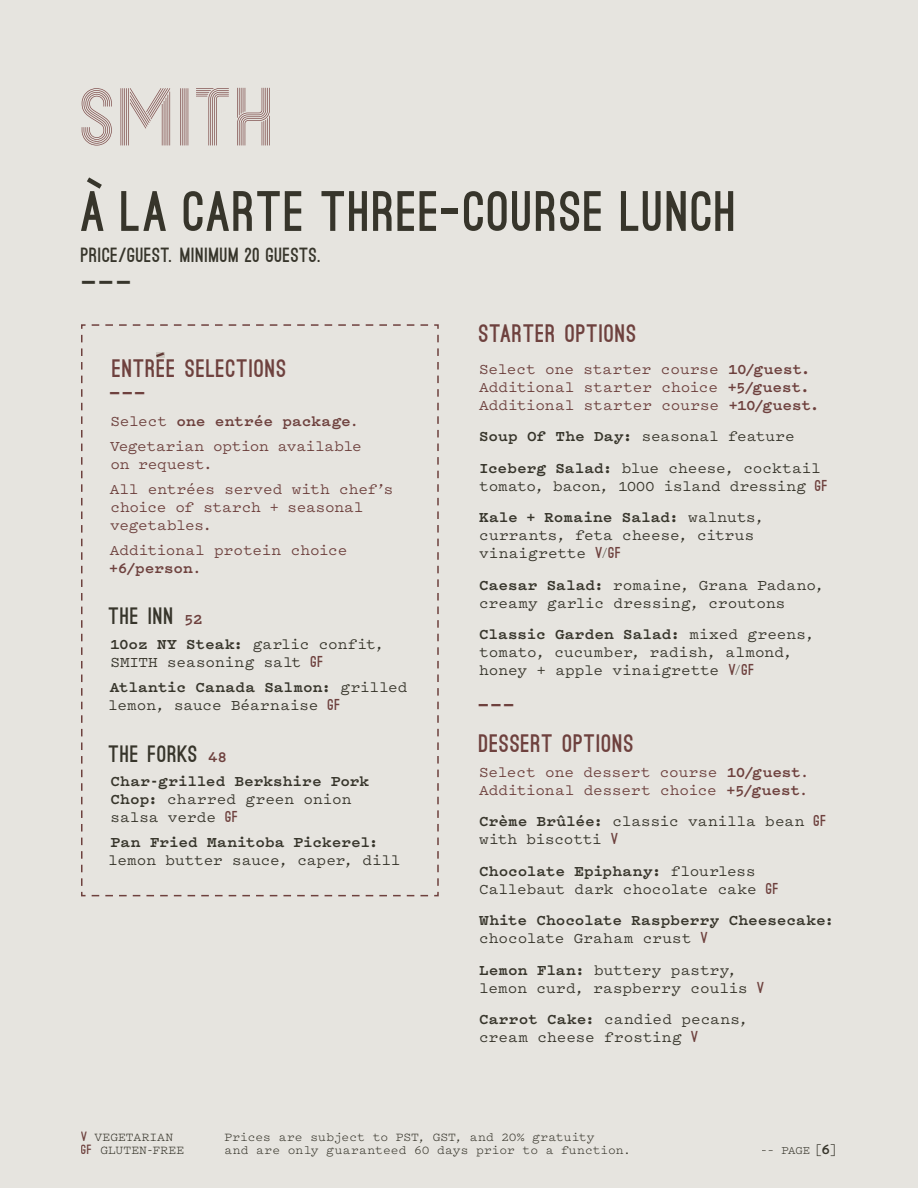
<style>
.page{position:relative;width:918px;height:1188px;background:#e6e4df}
.page>*{position:absolute;margin:0;border:0;box-sizing:border-box;transform-origin:0 0}
.t1{font:900 54px "Ostrich Sans";letter-spacing:.04em;color:#3e3c32}
.t2{font:900 31.5px "Ostrich Sans";color:#3e3c32;scale:1.33 1}
.t3{font:900 24px/24.8px "Ostrich Sans";letter-spacing:.045em;color:#7b4947}
.t4{font:900 24px/38.2px "Ostrich Sans";letter-spacing:.045em;color:#7b4947;scale:1.25 1}
.t5{font:900 22.5px "Ostrich Sans";letter-spacing:.04em;color:#3e3c32}
.t6{font:900 19.5px "Ostrich Sans";letter-spacing:.035em;color:#3e3c32}
.t7{font:500 15.75px/18px "Pitch";letter-spacing:-.005em;color:#3e3c32}
.t8{font:500 15.75px/18px "Pitch";letter-spacing:-.01em;color:#7b4947}
.t9{font:700 15.75px/18px "Pitch";letter-spacing:-.005em;color:#3e3c32}
.t10{font:12.75px/13.5px "Pitch";color:#3e3c32}
.t11{font:12px "Pitch";color:#3e3c32}
.s1{font-weight:700}
.s2{font-family:"Pitch";font-weight:700;font-size:15.75px;color:#7b4947}
.s3{font-family:"Ostrich Sans";font-weight:900;font-size:15px;color:#7b4947}
.s4{font-weight:500}
.s5{font-family:"Ostrich Sans";font-size:15px}
.s6{font-family:"Ostrich Sans";font-weight:900;color:#7b4947}
.s7{font-size:15px}
.s8{font-weight:700;font-size:15px}
</style>
<div class="page">
<svg style="left:237px;top:88px;width:33px;height:58px;background:#cdc0bb"></svg>
<svg style="left:82px;top:88px;width:30px;height:58px;background:#cec1bd"></svg>
<svg style="left:180px;top:88px;width:9px;height:58px"></svg>
<svg style="left:196px;top:88px;width:33px;height:58px;background:#d6cdc9"></svg>
<svg style="left:121px;top:88px;width:49px;height:58px;background:#d0c5c1"></svg>
<div style="left:80px;top:324px;width:360px;height:573px;background:#e6e4df"></div>
<svg style="left:87px;top:177px;width:15px;height:12px"></svg>
<svg style="left:156px;top:352px;width:9px;height:5px"></svg>
<h1 class="t1" style="left:81px;top:191px;width:658px">A LA CARTE THREE-COURSE LUNCH</h1>
<p class="t6" style="left:81px;top:248px;width:242px">PRICE/GUEST. MINIMUM 20 GUESTS.</p>
<h2 class="t2" style="left:82px;top:271px;width:40px">–––</h2>
<h3 class="t3" style="left:110px;top:357px;width:178px">ENTREE SELECTIONS –––</h3>
<p class="t8" style="left:110px;top:408px;width:253px;line-height:24.8px">Select <span class="s1">one entrée package</span>.<br>Vegetarian option available</p>
<p class="t8" style="left:110px;top:451px;width:285px;line-height:24.8px">on request.<br>All entrées served with chef’s</p>
<p class="t8" style="left:110px;top:497px;width:255px">choice of starch + seasonal vegetables.</p>
<p class="t8" style="left:109px;top:540px;width:240px">Additional protein choice <span class="s1">+6/person</span>.</p>
<h3 class="t5" style="left:109px;top:608px;width:96px">THE INN <span class="s2">52</span></h3>
<p class="t7" style="left:110px;top:635px;width:275px"><span class="s1">10oz NY Steak:</span> garlic confit,<br>SMITH seasoning salt <span class="s3">GF</span></p>
<p class="t7" style="left:108px;top:677px;width:301px"><span class="s1">Atlantic Canada Salmon:</span> grilled lemon, sauce Béarnaise <span class="s3">GF</span></p>
<h3 class="t5" style="left:109px;top:745px;width:120px">THE FORKS <span class="s2">48</span></h3>
<p class="t9" style="left:111px;top:772px;width:260px">Char-grilled Berkshire Pork<br>Chop: <span class="s4">charred green onion salsa verde</span> <span class="s3">GF</span></p>
<p class="t9" style="left:111px;top:833px;width:269px">Pan Fried Manitoba Pickerel:</p>
<p class="t7" style="left:108px;top:851px;width:294px">lemon butter sauce, caper, dill</p>
<h3 class="t3" style="left:479px;top:322px;width:159px">STARTER OPTIONS</h3>
<p class="t8" style="left:479px;top:359px;width:342px">Select one starter course <span class="s1">10/guest.<br></span>Additional starter choice <span class="s1">+5/guest.<br></span>Additional starter course <span class="s1">+10/guest.</span></p>
<p class="t7" style="left:479px;top:420px;width:343px;line-height:31.5px"><span class="s1">Soup Of The Day:</span> seasonal feature<br><span class="s1">Iceberg Salad:</span> blue cheese, cocktail</p>
<p class="t7" style="left:479px;top:470px;width:350px;line-height:31.5px">tomato, bacon, 1000 island dressing <span class="s3">GF<br></span><span class="s1">Kale + Romaine Salad:</span> walnuts,</p>
<p class="t7" style="left:479px;top:526px;width:277px">currants, feta cheese, citrus vinaigrette <span class="s3">V</span><span class="s5">/</span><span class="s3">GF</span></p>
<p class="t7" style="left:479px;top:575px;width:346px"><span class="s1">Caesar Salad:</span> romaine, Grana Padano, creamy garlic dressing, croutons</p>
<p class="t7" style="left:479px;top:625px;width:337px"><span class="s1">Classic Garden Salad:</span> mixed greens, tomato, cucumber, radish, almond, honey + apple vinaigrette <span class="s3">V</span><span class="s5">/</span><span class="s3">GF</span></p>
<h3 class="t4" style="left:479px;top:687px;width:125px">–––<br>DESSERT OPTIONS</h3>
<p class="t8" style="left:479px;top:762px;width:332px">Select one dessert course <span class="s1">10/guest</span>.<br>Additional dessert choice <span class="s1">+5/guest</span>.</p>
<p class="t7" style="left:479px;top:812px;width:349px"><span class="s1">Crème Brûlée:</span> classic vanilla bean <span class="s3">GF </span>with biscotti <span class="s3">V</span></p>
<p class="t7" style="left:479px;top:861px;width:301px"><span class="s1">Chocolate Epiphany:</span> flourless<br>Callebaut dark chocolate cake <span class="s3">GF</span></p>
<p class="t9" style="left:479px;top:911px;width:356px">White Chocolate Raspberry Cheesecake: <span class="s4">chocolate Graham crust</span> <span class="s3">V</span></p>
<p class="t7" style="left:479px;top:960px;width:286px"><span class="s1">Lemon Flan:</span> buttery pastry, lemon curd, raspberry coulis <span class="s3">V</span></p>
<p class="t7" style="left:479px;top:1010px;width:270px"><span class="s1">Carrot Cake:</span> candied pecans, cream cheese frosting <span class="s3">V</span></p>
<p class="t10" style="left:81px;top:1129px;width:105px"><span class="s6">V</span> VEGETARIAN<br><span class="s6">GF</span> GLUTEN-FREE</p>
<p class="t10" style="left:224px;top:1129px;width:408px">Prices are subject to PST, GST, and 20% gratuity<br>and are only guaranteed 60 days prior to a function.</p>
<p class="t11" style="left:761px;top:1142px;width:79px">–– PAGE <span class="s7">[</span><span class="s8">6</span><span class="s7">]</span></p>
</div>
